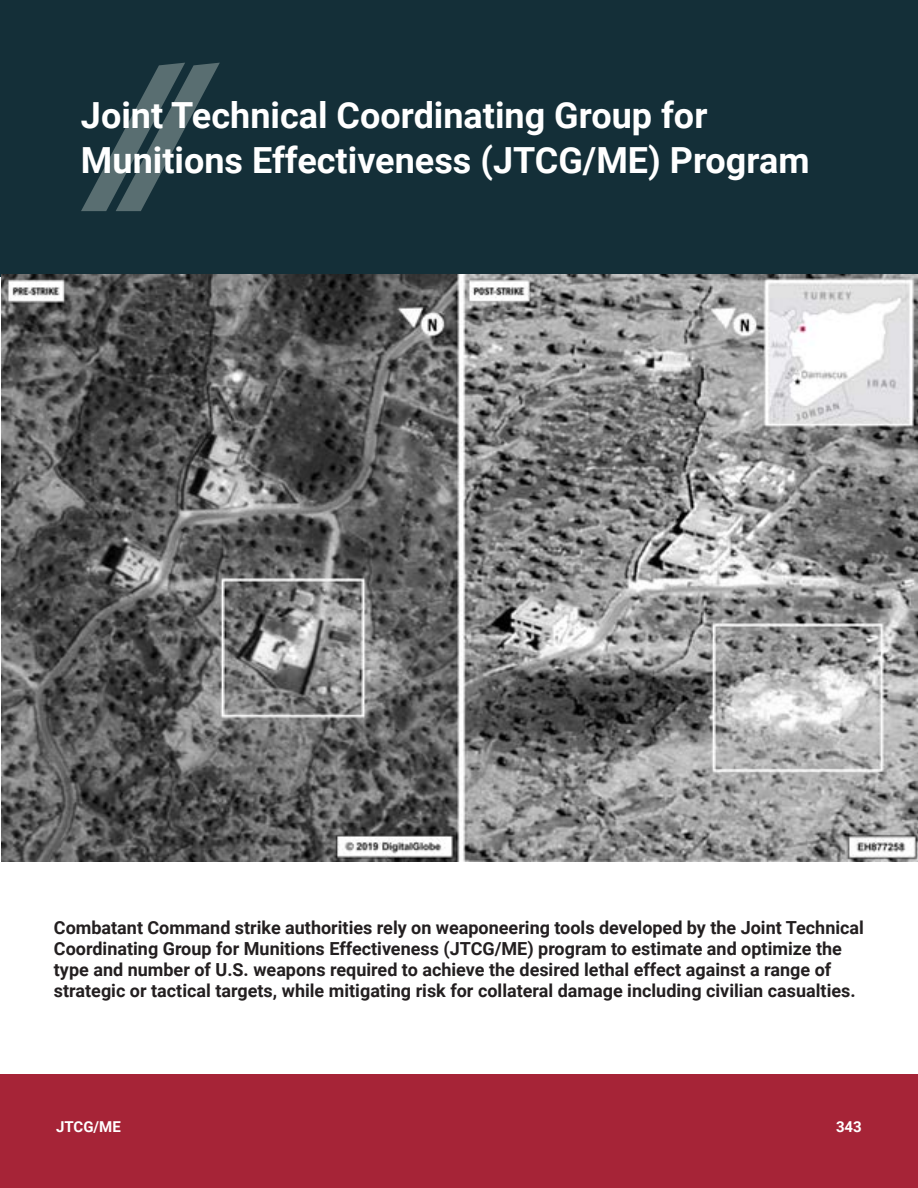
<style>
.page{position:relative;width:918px;height:1188px;background:#fff}
.page>*{position:absolute;margin:0;border:0;box-sizing:border-box;transform-origin:0 0}
.Article_Title{font:700 36px/45px "Roboto";color:#fff}
.BLUF{font:700 18px/21px "Roboto";color:#231f20}
.t1{font:700 15px "Roboto";color:#fff}
</style>
<div class="page">
<div style="left:0;top:1075px;width:918px;height:113px;background:#a62437"></div>
<div style="left:0;top:0;width:918px;height:277px;background:#142f38"></div>
<svg style="left:81px;top:63px;width:139px;height:148px"></svg>
<img style="left:2px;top:274px;width:916px;height:587px">
<p class="Article_Title" style="left:81px;top:91px;width:730px">Joint Technical Coordinating Group for<br>Munitions Effectiveness (JTCG/ME) Program</p>
<p class="BLUF" style="left:54px;top:917px;width:812px">Combatant Command strike authorities rely on weaponeering tools developed by the Joint Technical Coordinating Group for Munitions Effectiveness (JTCG/ME) program to estimate and optimize the type and number of U.S. weapons required to achieve the desired lethal effect against a range of strategic or tactical targets, while mitigating risk for collateral damage including civilian casualties.</p>
<p class="t1" style="left:49px;top:1116px;width:46px">Article</p>
<p class="t1" style="left:829px;top:1116px;width:27px">343</p>
<p class="t1" style="left:56px;top:1116px;width:66px">JTCG/ME</p>
<p class="t1" style="left:836px;top:1116px;width:27px">343</p>
</div>
